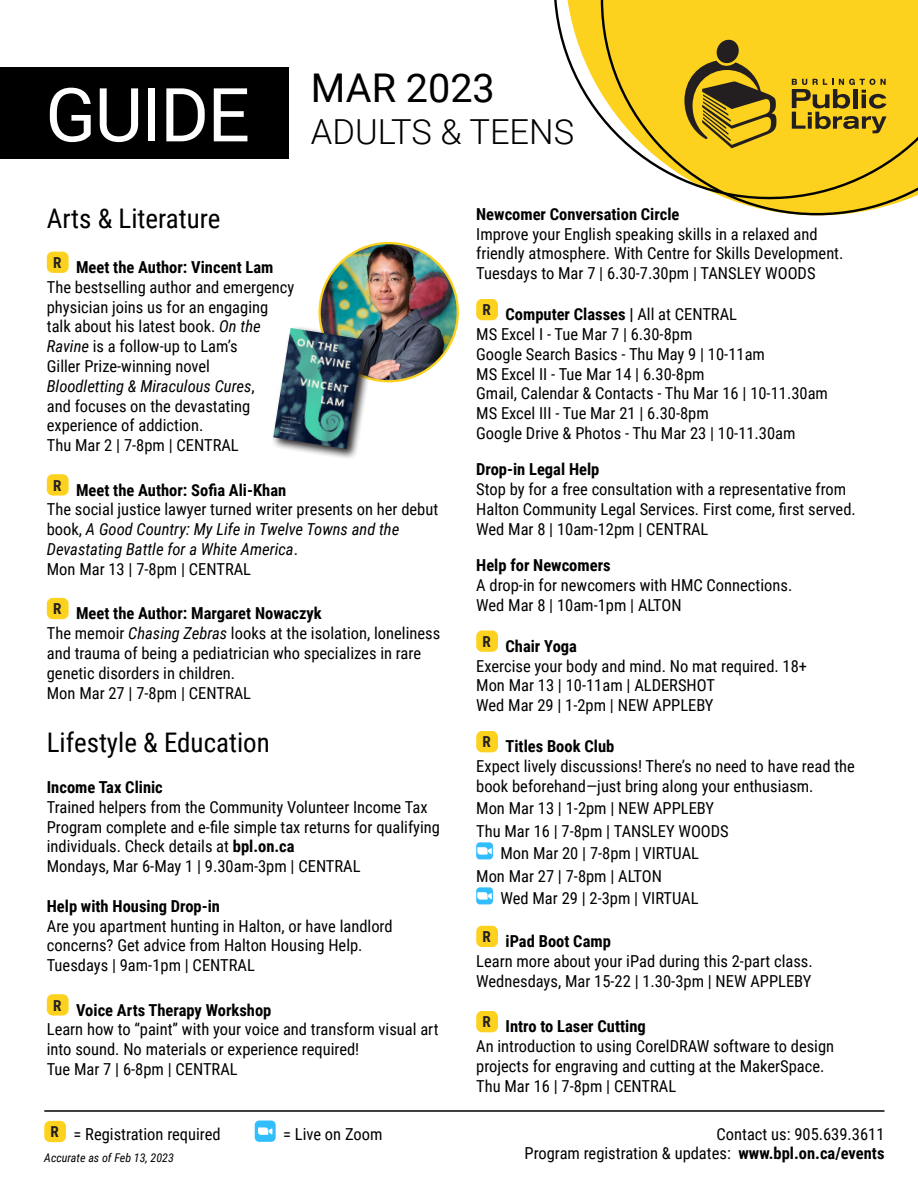
<style>
.page{position:relative;width:918px;height:1188px;background:#fff}
.page>*{position:absolute;margin:0;border:0;box-sizing:border-box;transform-origin:0 0}
.t1{font:74.55px "Roboto";letter-spacing:-.02em;color:#fff}
.t2{font:39.6px "Roboto";color:#000}
.t3{font:300 34.5px "Roboto";color:#000}
.t4{font:27px "Roboto Condensed";color:#000}
.t5{font:16.5px/19.8px "Roboto Condensed";color:#000}
.t6{font:700 16.5px "Roboto Condensed";color:#000}
.t7{font:italic 12px "Roboto Condensed";color:#000}
.s1{font-weight:700}
.s2{font-style:italic}
</style>
<div class="page">
<div style="left:47px;top:252px;width:22px;height:21px;background:#fcd21e;border-radius:6px"></div>
<div style="left:47px;top:474px;width:22px;height:22px;background:#fcd21e;border-radius:6px"></div>
<div style="left:47px;top:598px;width:22px;height:21px;background:#fcd21e;border-radius:6px"></div>
<div style="left:47px;top:994px;width:22px;height:22px;background:#fcd21e;border-radius:6px"></div>
<div style="left:476px;top:299px;width:22px;height:21px;background:#fcd21e;border-radius:6px"></div>
<div style="left:476px;top:630px;width:22px;height:22px;background:#fcd21e;border-radius:6px"></div>
<div style="left:476px;top:731px;width:22px;height:21px;background:#fcd21e;border-radius:6px"></div>
<div style="left:476px;top:842px;width:17px;height:17px;background:#32befc;border-radius:4px"></div>
<svg style="left:477px;top:847px;width:15px;height:8px"></svg>
<div style="left:476px;top:887px;width:17px;height:17px;background:#32befc;border-radius:4px"></div>
<svg style="left:477px;top:892px;width:15px;height:8px"></svg>
<div style="left:476px;top:926px;width:22px;height:21px;background:#fcd21e;border-radius:6px"></div>
<div style="left:476px;top:1011px;width:22px;height:21px;background:#fcd21e;border-radius:6px"></div>
<div style="left:0;top:68px;width:289px;height:91px;background:#000"></div>
<svg style="left:754px;top:207px;width:129px;height:8px"></svg>
<svg style="left:554px;top:0;width:364px;height:207px"></svg>
<hr style="left:44px;top:1110px;width:841px;height:2px;background:#000">
<svg style="left:684px;top:40px;width:92px;height:108px;background:#b2951e"></svg>
<svg style="left:792px;top:79px;width:95px;height:54px;background:#b3961e"></svg>
<div style="left:44px;top:1121px;width:22px;height:21px;background:#fcd21e;border-radius:6px"></div>
<div style="left:255px;top:1120px;width:21px;height:22px;background:#32befc;border-radius:5px"></div>
<svg style="left:257px;top:1127px;width:17px;height:15px"></svg>
<img style="left:320px;top:243px;width:138px;height:138px;border-radius:69px">
<svg style="left:289px;top:325px;width:87px;height:133px"></svg>
<img style="left:273px;top:328px;width:91px;height:121px">
<h1 class="t1" style="left:45px;top:72px;width:206px">GUIDE</h1>
<h2 class="t2" style="left:311px;top:66px;width:185px">MAR 2023</h2>
<h3 class="t3" style="left:311px;top:112px;width:265px">ADULTS &amp; TEENS</h3>
<h3 class="t4" style="left:47px;top:203px;width:175px">Arts &amp; Literature</h3>
<p class="t5" style="left:47px;top:257px;width:249px;text-indent:6px"><sup>R</sup> <span class="s1">Meet the Author: Vincent Lam<br></span>The bestselling author and emergency physician joins us for an engaging talk about his latest book. <span class="s2">On the<br>Ravine</span> is a follow-up to Lam’s<br>Giller Prize-winning novel<br><span class="s2">Bloodletting &amp; Miraculous Cures</span>,<br>and focuses on the devastating experience of addiction.<br>Thu Mar 2 | 7-8pm | CENTRAL</p>
<p class="t5" style="left:47px;top:480px;width:393px;text-indent:6px"><sup>R</sup> <span class="s1">Meet the Author: Sofia Ali-Khan<br></span>The social justice lawyer turned writer presents on her debut book, <span class="s2">A Good Country: My Life in Twelve Towns and the Devastating Battle for a White America</span>.<br>Mon Mar 13 | 7-8pm | CENTRAL</p>
<p class="t5" style="left:47px;top:604px;width:395px;text-indent:6px"><sup>R</sup> <span class="s1">Meet the Author: Margaret Nowaczyk<br></span>The memoir <span class="s2">Chasing Zebras</span> looks at the isolation, loneliness and trauma of being a pediatrician who specializes in rare genetic disorders in children.<br>Mon Mar 27 | 7-8pm | CENTRAL</p>
<h3 class="t4" style="left:47px;top:727px;width:225px">Lifestyle &amp; Education</h3>
<p class="t6" style="left:47px;top:778px;width:118px">Income Tax Clinic</p>
<p class="t5" style="left:47px;top:797px;width:395px">Trained helpers from the Community Volunteer Income Tax Program complete and e-file simple tax returns for qualifying individuals. Check details at <span class="s1">bpl.on.ca<br></span>Mondays, Mar 6-May 1 | 9.30am-3pm | CENTRAL</p>
<p class="t6" style="left:47px;top:896px;width:175px">Help with Housing Drop-in</p>
<p class="t5" style="left:47px;top:916px;width:347px">Are you apartment hunting in Halton, or have landlord concerns? Get advice from Halton Housing Help.<br>Tuesdays | 9am-1pm | CENTRAL</p>
<p class="t5" style="left:47px;top:1000px;width:393px;text-indent:6px"><sup>R</sup> <span class="s1">Voice Arts Therapy Workshop<br></span>Learn how to “paint” with your voice and transform visual art into sound. No materials or experience required!<br>Tue Mar 7 | 6-8pm | CENTRAL</p>
<p class="t6" style="left:476px;top:204px;width:205px">Newcomer Conversation Circle</p>
<p class="t5" style="left:476px;top:224px;width:369px">Improve your English speaking skills in a relaxed and friendly atmosphere. With Centre for Skills Development.<br>Tuesdays to Mar 7 | 6.30-7.30pm | TANSLEY WOODS</p>
<p class="t5" style="left:476px;top:305px;width:353px;text-indent:6px"><sup>R</sup> <span class="s1">Computer Classes |</span> All at CENTRAL<br>MS Excel I - Tue Mar 7 | 6.30-8pm<br>Google Search Basics - Thu May 9 | 10-11am<br>MS Excel II - Tue Mar 14 | 6.30-8pm<br>Gmail, Calendar &amp; Contacts - Thu Mar 16 | 10-11.30am MS Excel III - Tue Mar 21 | 6.30-8pm<br>Google Drive &amp; Photos - Thu Mar 23 | 10-11.30am</p>
<p class="t6" style="left:476px;top:460px;width:125px">Drop-in Legal Help</p>
<p class="t5" style="left:476px;top:480px;width:381px">Stop by for a free consultation with a representative from<br>Halton Community Legal Services. First come, first served.<br>Wed Mar 8 | 10am-12pm | CENTRAL</p>
<p class="t6" style="left:476px;top:556px;width:136px">Help for Newcomers</p>
<p class="t5" style="left:476px;top:575px;width:318px">A drop-in for newcomers with HMC Connections.<br>Wed Mar 8 | 10am-1pm | ALTON</p>
<p class="t5" style="left:476px;top:636px;width:332px;text-indent:6px"><sup>R</sup> <span class="s1">Chair Yoga<br></span>Exercise your body and mind. No mat required. 18+<br>Mon Mar 13 | 10-11am | ALDERSHOT<br>Wed Mar 29 | 1-2pm | NEW APPLEBY</p>
<p class="t5" style="left:476px;top:737px;width:380px;text-indent:6px"><sup>R</sup> <span class="s1">Titles Book Club<br></span>Expect lively discussions! There’s no need to have read the book beforehand—just bring along your enthusiasm.</p>
<p class="t5" style="left:476px;top:799px;width:239px">Mon Mar 13 | 1-2pm | NEW APPLEBY</p>
<p class="t5" style="left:476px;top:821px;width:254px">Thu Mar 16 | 7-8pm | TANSLEY WOODS</p>
<p class="t5" style="left:501px;top:844px;width:200px">Mon Mar 20 | 7-8pm | VIRTUAL</p>
<p class="t5" style="left:476px;top:866px;width:187px">Mon Mar 27 | 7-8pm | ALTON</p>
<p class="t5" style="left:501px;top:889px;width:200px">Wed Mar 29 | 2-3pm | VIRTUAL</p>
<p class="t5" style="left:476px;top:932px;width:338px;text-indent:6px"><sup>R</sup> <span class="s1">iPad Boot Camp<br></span>Learn more about your iPad during this 2-part class.<br>Wednesdays, Mar 15-22 | 1.30-3pm | NEW APPLEBY</p>
<p class="t5" style="left:476px;top:1017px;width:359px;text-indent:6px"><sup>R</sup> <span class="s1">Intro to Laser Cutting<br></span>An introduction to using CorelDRAW software to design projects for engraving and cutting at the MakerSpace.<br>Thu Mar 16 | 7-8pm | CENTRAL</p>
<p class="t5" style="left:51px;top:1124px;width:172px"><sup>R</sup> = Registration required</p>
<p class="t5" style="left:283px;top:1124px;width:101px">= Live on Zoom</p>
<p class="t5" style="left:717px;top:1124px;width:169px">Contact us: 905.639.3611</p>
<p class="t7" style="left:44px;top:1151px;width:131px">Accurate as of Feb 13, 2023</p>
<p class="t5" style="left:525px;top:1144px;width:361px">Program registration &amp; updates: <span class="s1">www.bpl.on.ca/events</span></p>
</div>
